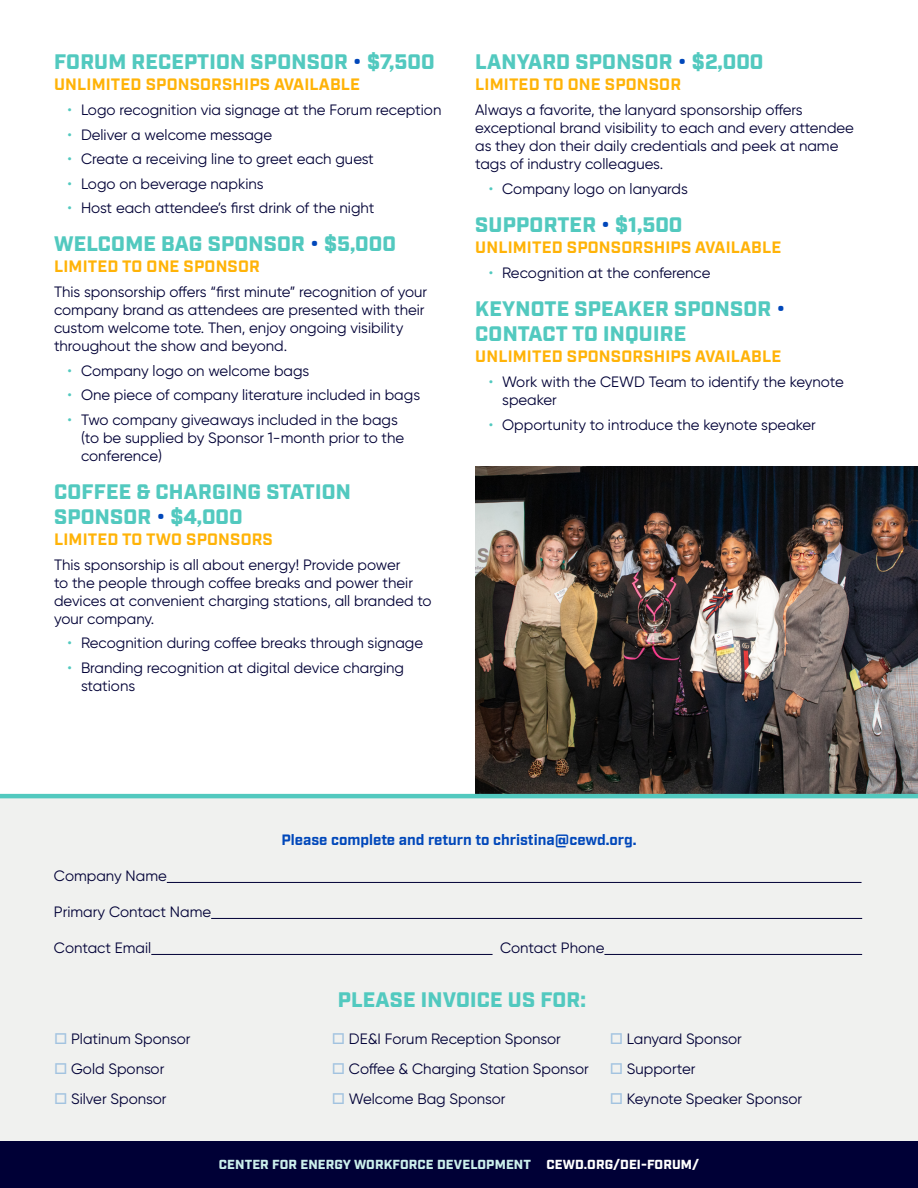
<style>
.page{position:relative;width:918px;height:1188px;background:#fff}
.page>*{position:absolute;margin:0;border:0;box-sizing:border-box;transform-origin:0 0}
.t1{font:900 21px/25.2px "Industry";letter-spacing:.01em;color:#52c9bf}
.t2{font:700 16.5px "Industry";letter-spacing:.01em;color:#ffb308}
.t3{font:15px/18px "Gilroy";color:#000036}
.t4{font:700 15px "Industry";color:#0047ba}
.t5{font:900 13.2px "Industry";letter-spacing:.01em;color:#cbefec}
.s1{color:#0047ba}
.s2{color:#52c9bf}
.s3{color:#a2c3e0}
.s4{color:#fff}
</style>
<div class="page">
<img style="left:475px;top:467px;width:443px;height:327px">
<div style="left:0;top:796px;width:918px;height:354px;background:#f0f1ef"></div>
<div style="left:0;top:1142px;width:918px;height:46px;background:#000036"></div>
<hr style="left:0;top:794px;width:918px;height:4px;background:#52c9bf">
<hr style="left:167px;top:882px;width:695px;height:1px;background:#000036">
<hr style="left:211px;top:918px;width:651px;height:1px;background:#000036">
<hr style="left:151px;top:954px;width:342px;height:1px;background:#000036">
<hr style="left:604px;top:954px;width:258px;height:1px;background:#000036">
<h1 class="t1" style="left:54px;top:51px;width:382px">FORUM RECEPTION SPONSOR <span class="s1">•</span> $7,500</h1>
<p class="t2" style="left:54px;top:75px;width:308px">UNLIMITED SPONSORSHIPS AVAILABLE</p>
<p class="t3" style="left:68px;top:101px;width:375px"><span class="s2">•</span> Logo recognition via signage at the Forum reception</p>
<p class="t3" style="left:68px;top:125px;width:206px"><span class="s2">•</span> Deliver a welcome message</p>
<p class="t3" style="left:68px;top:150px;width:308px"><span class="s2">•</span> Create a receiving line to greet each guest</p>
<p class="t3" style="left:68px;top:174px;width:198px"><span class="s2">•</span> Logo on beverage napkins</p>
<p class="t3" style="left:68px;top:199px;width:309px"><span class="s2">•</span> Host each attendee’s first drink of the night</p>
<h1 class="t1" style="left:54px;top:233px;width:343px">WELCOME BAG SPONSOR <span class="s1">•</span> $5,000</h1>
<p class="t2" style="left:54px;top:257px;width:207px">LIMITED TO ONE SPONSOR</p>
<p class="t3" style="left:54px;top:283px;width:375px">This sponsorship offers “first minute” recognition of your company brand as attendees are presented with their custom welcome tote. Then, enjoy ongoing visibility throughout the show and beyond.</p>
<p class="t3" style="left:68px;top:361px;width:243px"><span class="s2">•</span> Company logo on welcome bags</p>
<p class="t3" style="left:68px;top:386px;width:354px"><span class="s2">•</span> One piece of company literature included in bags</p>
<p class="t3" style="left:81px;top:410px;width:325px;text-indent:-14px"><span class="s2">•</span> Two company giveaways included in the bags (to be supplied by Sponsor 1-month prior to the conference)</p>
<h1 class="t1" style="left:54px;top:480px;width:298px">COFFEE &amp; CHARGING STATION<br>SPONSOR <span class="s1">•</span> $4,000</h1>
<p class="t2" style="left:54px;top:530px;width:220px">LIMITED TO TWO SPONSORS</p>
<p class="t3" style="left:54px;top:556px;width:379px">This sponsorship is all about energy! Provide power<br>to the people through coffee breaks and power their devices at convenient charging stations, all branded to your company.</p>
<p class="t3" style="left:68px;top:634px;width:357px"><span class="s2">•</span> Recognition during coffee breaks through signage</p>
<p class="t3" style="left:81px;top:659px;width:325px;text-indent:-14px"><span class="s2">•</span> Branding recognition at digital device charging stations</p>
<h1 class="t1" style="left:475px;top:51px;width:290px">LANYARD SPONSOR <span class="s1">•</span> $2,000</h1>
<p class="t2" style="left:475px;top:75px;width:207px">LIMITED TO ONE SPONSOR</p>
<p class="t3" style="left:475px;top:101px;width:380px">Always a favorite, the lanyard sponsorship offers exceptional brand visibility to each and every attendee as they don their daily credentials and peek at name tags of industry colleagues.</p>
<p class="t3" style="left:489px;top:179px;width:201px"><span class="s2">•</span> Company logo on lanyards</p>
<h1 class="t1" style="left:475px;top:213px;width:209px">SUPPORTER <span class="s1">•</span> $1,500</h1>
<p class="t2" style="left:475px;top:237px;width:308px">UNLIMITED SPONSORSHIPS AVAILABLE</p>
<p class="t3" style="left:489px;top:263px;width:223px"><span class="s2">•</span> Recognition at the conference</p>
<h1 class="t1" style="left:475px;top:297px;width:312px">KEYNOTE SPEAKER SPONSOR <span class="s1">•<br></span>CONTACT TO INQUIRE</h1>
<p class="t2" style="left:475px;top:347px;width:308px">UNLIMITED SPONSORSHIPS AVAILABLE</p>
<p class="t3" style="left:502px;top:373px;width:343px;text-indent:-14px"><span class="s2">•</span> Work with the CEWD Team to identify the keynote speaker</p>
<p class="t3" style="left:489px;top:415px;width:329px"><span class="s2">•</span> Opportunity to introduce the keynote speaker</p>
<p class="t4" style="left:281px;top:831px;width:357px">Please complete and return to christina@cewd.org.</p>
<p class="t3" style="left:54px;top:867px;width:114px">Company Name</p>
<p class="t3" style="left:54px;top:903px;width:159px">Primary Contact Name</p>
<p class="t3" style="left:54px;top:939px;width:99px">Contact Email</p>
<p class="t3" style="left:500px;top:939px;width:106px">Contact Phone</p>
<p class="t3" style="left:54px;top:1029px;width:138px"><span class="s3">□</span> Platinum Sponsor</p>
<p class="t3" style="left:54px;top:1059px;width:112px"><span class="s3">□</span> Gold Sponsor</p>
<p class="t3" style="left:54px;top:1089px;width:114px"><span class="s3">□</span> Silver Sponsor</p>
<h1 class="t1" style="left:338px;top:988px;width:250px">PLEASE INVOICE US FOR:</h1>
<p class="t3" style="left:332px;top:1029px;width:231px"><span class="s3">□</span> DE&amp;I Forum Reception Sponsor</p>
<p class="t3" style="left:332px;top:1059px;width:258px"><span class="s3">□</span> Coffee &amp; Charging Station Sponsor</p>
<p class="t3" style="left:332px;top:1089px;width:175px"><span class="s3">□</span> Welcome Bag Sponsor</p>
<p class="t3" style="left:610px;top:1029px;width:134px"><span class="s3">□</span> Lanyard Sponsor</p>
<p class="t3" style="left:610px;top:1059px;width:87px"><span class="s3">□</span> Supporter</p>
<p class="t3" style="left:610px;top:1089px;width:194px"><span class="s3">□</span> Keynote Speaker Sponsor</p>
<p class="t5" style="left:219px;top:1157px;width:482px">CENTER FOR ENERGY WORKFORCE DEVELOPMENT <span class="s4">CEWD.ORG/DEI-FORUM/</span></p>
</div>
